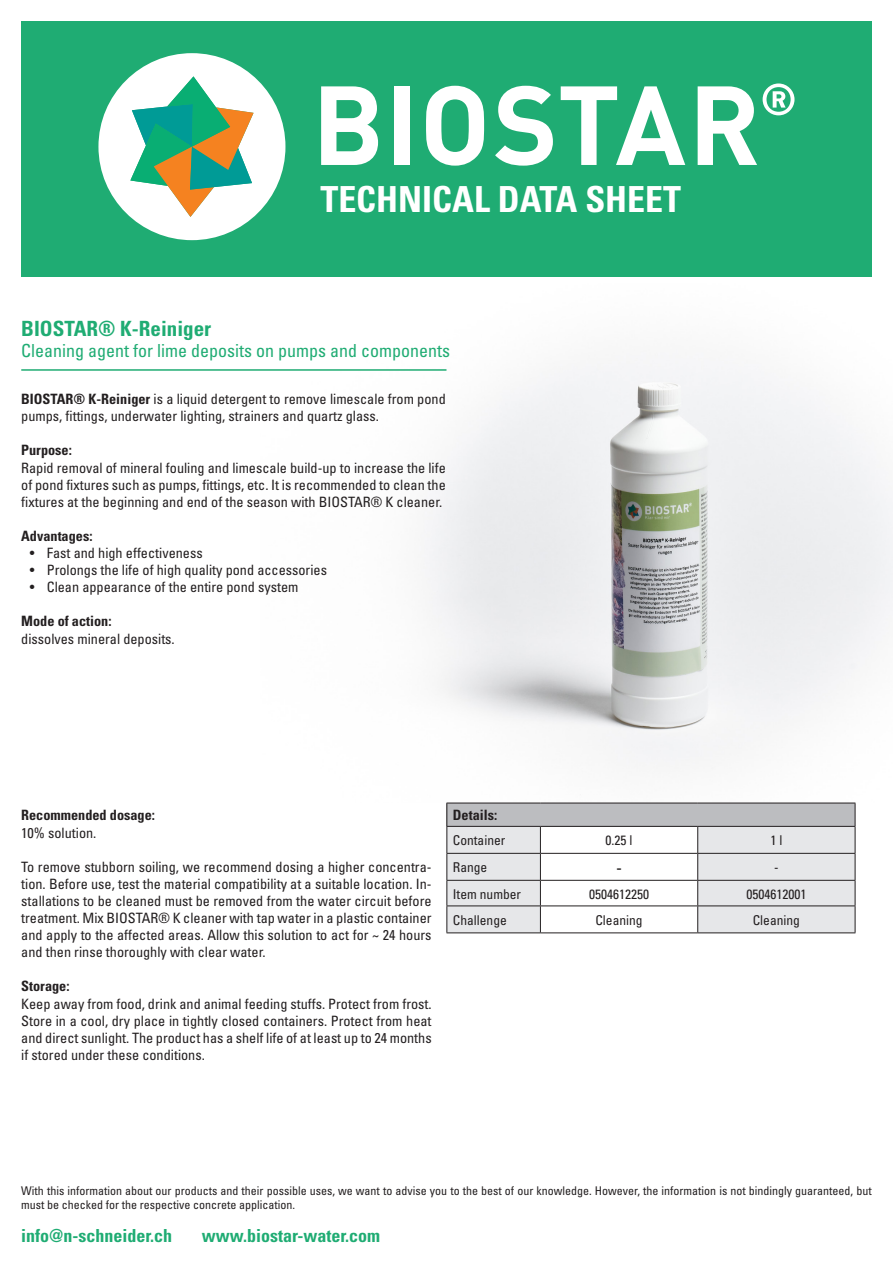
<style>
.page{position:relative;width:893px;height:1263px;background:#fff}
.page>*{position:absolute;margin:0;border:0;box-sizing:border-box;transform-origin:0 0}
.t1{font:700 condensed 35.85px "Univers";color:#fff}
.t2{font:700 condensed 21px "Univers";color:#1fac73}
.t3{font:condensed 18px "Univers";color:#1fac73}
.t4{font:700 condensed 18px "Univers";color:#1fac73}
.t5{font:condensed 18px "Univers";color:#231f20}
.t6{font:condensed 14.25px/17.1px "Univers";color:#231f20;text-align:justify}
.t7{font:700 condensed 14.25px "Univers";color:#231f20}
.t8{font:condensed 13.5px "Univers";color:#231f20}
.t9{font:condensed 12px/14.4px "Univers";color:#231f20}
.s1{font-weight:700}
</style>
<div class="page">
<img style="left:426px;top:366px;width:467px;height:437px">
<div style="left:447px;top:803px;width:408px;height:23px;background:#bcbdc0"></div>
<hr style="left:540px;top:803px;width:158px;height:1px;background:#231f20">
<hr style="left:540px;top:826px;width:158px;height:1px;background:#231f20">
<hr style="left:540px;top:853px;width:158px;height:1px;background:#231f20">
<hr style="left:540px;top:880px;width:158px;height:1px;background:#231f20">
<hr style="left:540px;top:905px;width:158px;height:1px;background:#231f20">
<svg style="left:446px;top:803px;width:95px;height:129px"></svg>
<svg style="left:697px;top:803px;width:159px;height:130px"></svg>
<hr style="left:446px;top:932px;width:94px;height:1px;background:#231f20">
<hr style="left:540px;top:932px;width:158px;height:1px;background:#231f20">
<hr style="left:698px;top:932px;width:157px;height:1px;background:#231f20">
<hr style="left:21px;top:369px;width:425px;height:2px;background:#1fac73">
<div style="left:21px;top:21px;width:851px;height:255px;background:#1fac73"></div>
<svg style="left:99px;top:53px;width:186px;height:187px"></svg>
<svg style="left:321px;top:86px;width:57px;height:79px"></svg>
<div style="left:394px;top:86px;width:16px;height:79px;background:#fff"></div>
<svg style="left:426px;top:86px;width:58px;height:80px"></svg>
<svg style="left:495px;top:86px;width:58px;height:80px"></svg>
<svg style="left:561px;top:86px;width:124px;height:79px"></svg>
<svg style="left:698px;top:86px;width:59px;height:79px"></svg>
<svg style="left:763px;top:83px;width:31px;height:32px"></svg>
<h1 class="t1" style="left:320px;top:177px;width:362px">TECHNICAL DATA SHEET</h1>
<h2 class="t2" style="left:21px;top:315px;width:192px">BIOSTAR® K-Reiniger</h2>
<p class="t3" style="left:21px;top:339px;width:430px">Cleaning agent for lime deposits on pumps and components</p>
<p class="t6" style="left:21px;top:390px;width:426px"><span class="s1">BIOSTAR® K-Reiniger</span> is a liquid detergent to remove limescale from pond pumps, fittings, underwater lighting, strainers and quartz glass.</p>
<p class="t7" style="left:21px;top:442px;width:52px">Purpose:</p>
<p class="t6" style="left:21px;top:459px;width:426px">Rapid removal of mineral fouling and limescale build-up to increase the life of pond fixtures such as pumps, fittings, etc. It is recommended to clean the fixtures at the beginning and end of the season with BIOSTAR® K cleaner.</p>
<p class="t7" style="left:21px;top:527px;width:73px">Advantages:</p>
<p class="t6" style="left:30px;top:544px;width:174px">• Fast and high effectiveness</p>
<p class="t6" style="left:30px;top:561px;width:299px">• Prolongs the life of high quality pond accessories</p>
<p class="t6" style="left:30px;top:578px;width:270px">• Clean appearance of the entire pond system</p>
<p class="t7" style="left:21px;top:613px;width:92px">Mode of action:</p>
<p class="t6" style="left:21px;top:630px;width:155px">dissolves mineral deposits.</p>
<p class="t7" style="left:21px;top:807px;width:135px">Recommended dosage:</p>
<p class="t6" style="left:21px;top:824px;width:77px">10% solution.</p>
<p class="t6" style="left:21px;top:858px;width:412px">To remove stubborn soiling, we recommend dosing a higher concentra&shy;tion. Before use, test the material compatibility at a suitable location. In&shy;stallations to be cleaned must be removed from the water circuit before treatment. Mix BIOSTAR® K cleaner with tap water in a plastic container and apply to the affected areas. Allow this solution to act for ~ 24 hours and then rinse thoroughly with clear water.</p>
<p class="t7" style="left:21px;top:978px;width:50px">Storage:</p>
<p class="t6" style="left:21px;top:995px;width:412px">Keep away from food, drink and animal feeding stuffs. Protect from frost.<br>Store in a cool, dry place in tightly closed containers. Protect from heat and direct sunlight. The product has a shelf life of at least up to 24 months if stored under these conditions.</p>
<p class="t7" style="left:453px;top:806px;width:46px">Details:</p>
<p class="t8" style="left:453px;top:832px;width:54px">Container</p>
<p class="t8" style="left:606px;top:832px;width:28px">0.25 l</p>
<p class="t8" style="left:770px;top:832px;width:13px">1 l</p>
<p class="t8" style="left:453px;top:859px;width:36px">Range</p>
<p class="t5" style="left:616px;top:856px;width:7px">-</p>
<p class="t8" style="left:774px;top:859px;width:6px">-</p>
<p class="t8" style="left:453px;top:885px;width:70px">Item number</p>
<p class="t8" style="left:589px;top:885px;width:61px">0504612250</p>
<p class="t8" style="left:746px;top:885px;width:61px">0504612001</p>
<p class="t8" style="left:453px;top:911px;width:55px">Challenge</p>
<p class="t8" style="left:595px;top:911px;width:49px">Cleaning</p>
<p class="t8" style="left:753px;top:911px;width:49px">Cleaning</p>
<p class="t9" style="left:21px;top:1183px;width:852px">With this information about our products and their possible uses, we want to advise you to the best of our knowledge. However, the information is not bindingly guaranteed, but must be checked for the respective concrete application.</p>
<p class="t4" style="left:21px;top:1224px;width:153px">info@n-schneider.ch</p>
<p class="t4" style="left:202px;top:1224px;width:180px">www.biostar-water.com</p>
</div>
